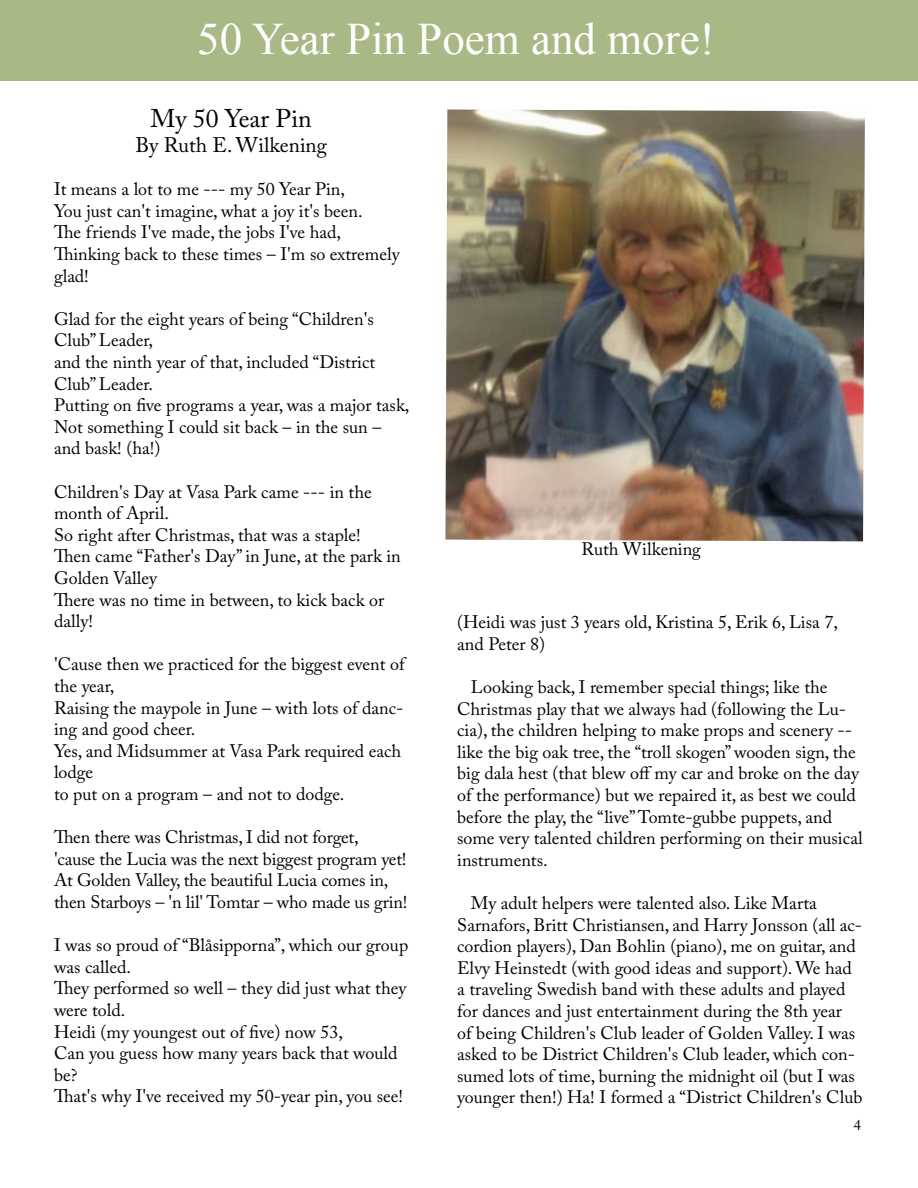
<style>
.page{position:relative;width:918px;height:1188px;background:#fff}
.page>*{position:absolute;margin:0;border:0;box-sizing:border-box;transform-origin:0 0}
.t1{font:45px "Times New Roman";color:#fff}
.t2{font:25.5px "Adobe Caslon Pro";color:#000}
.t3{font:21px "Adobe Caslon Pro";color:#000}
.t4{font:18px/21.6px "Adobe Caslon Pro";color:#000}
.t5{font:15px "Adobe Caslon Pro";color:#000}
</style>
<div class="page">
<div style="left:0;top:0;width:918px;height:81px;background:#a8b985"></div>
<img style="left:445px;top:109px;width:420px;height:432px">
<h1 class="t1" style="left:197px;top:9px;width:519px">50 Year Pin Poem and more!</h1>
<h2 class="t2" style="left:151px;top:103px;width:163px">My 50 Year Pin</h2>
<p class="t3" style="left:135px;top:132px;width:193px">By Ruth E. Wilkening</p>
<p class="t4" style="left:54px;top:178px;width:347px">It means a lot to me --- my 50 Year Pin,<br>You just can't imagine, what a joy it's been.<br>The friends I've made, the jobs I've had, Thinking back to these times – I'm so extremely glad!</p>
<p class="t4" style="left:54px;top:308px;width:357px">Glad for the eight years of being “Children's<br>Club” Leader,<br>and the ninth year of that, included “District<br>Club” Leader.<br>Putting on five programs a year, was a major task,<br>Not something I could sit back – in the sun – and bask! (ha!)</p>
<p class="t4" style="left:54px;top:481px;width:348px">Children's Day at Vasa Park came --- in the month of April.<br>So right after Christmas, that was a staple!<br>Then came “Father's Day” in June, at the park in<br>Golden Valley<br>There was no time in between, to kick back or dally!</p>
<p class="t4" style="left:54px;top:653px;width:352px">'Cause then we practiced for the biggest event of the year,<br>Raising the maypole in June – with lots of danc&shy;ing and good cheer.<br>Yes, and Midsummer at Vasa Park required each lodge<br>to put on a program – and not to dodge.</p>
<p class="t4" style="left:54px;top:826px;width:355px">Then there was Christmas, I did not forget,<br>'cause the Lucia was the next biggest program yet!<br>At Golden Valley, the beautiful Lucia comes in, then Starboys – 'n lil' Tomtar – who made us grin!</p>
<p class="t4" style="left:54px;top:934px;width:356px">I was so proud of “Blåsipporna”, which our group was called.<br>They performed so well – they did just what they were told.<br>Heidi (my youngest out of five) now 53,<br>Can you guess how many years back that would be?<br>That's why I've received my 50-year pin, you see!</p>
<p class="t4" style="left:581px;top:538px;width:121px">Ruth Wilkening</p>
<p class="t4" style="left:457px;top:611px;width:382px">(Heidi was just 3 years old, Kristina 5, Erik 6, Lisa 7, and Peter 8)</p>
<p class="t4" style="left:457px;top:676px;width:407px;text-indent:14px">Looking back, I remember special things; like the Christmas play that we always had (following the Lu&shy;cia), the children helping to make props and scenery -- like the big oak tree, the “troll skogen” wooden sign, the big dala hest (that blew off my car and broke on the day of the performance) but we repaired it, as best we could before the play, the “live” Tomte-gubbe puppets, and some very talented children performing on their musical instruments.</p>
<p class="t4" style="left:457px;top:892px;width:407px;text-indent:14px">My adult helpers were talented also. Like Marta Sarnafors, Britt Christiansen, and Harry Jonsson (all ac&shy;cordion players), Dan Bohlin (piano), me on guitar, and Elvy Heinstedt (with good ideas and support). We had a traveling Swedish band with these adults and played for dances and just entertainment during the 8th year<br>of being Children's Club leader of Golden Valley. I was asked to be District Children's Club leader, which con&shy;sumed lots of time, burning the midnight oil (but I was younger then!) Ha! I formed a “District Children's Club</p>
<p class="t5" style="left:854px;top:1116px;width:9px">4</p>
</div>
